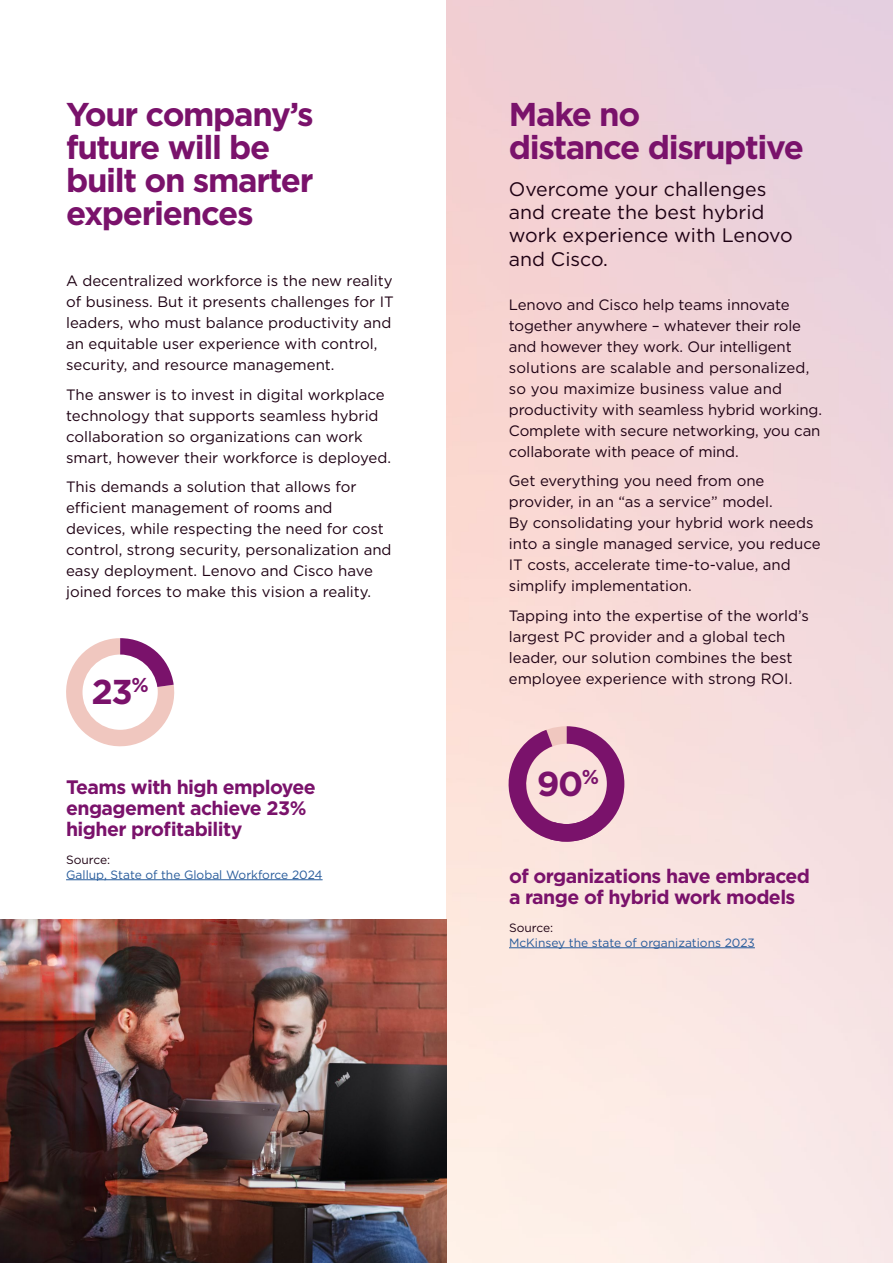
<style>
.page{position:relative;width:893px;height:1263px;background:#fff}
.page>*{position:absolute;margin:0;border:0;box-sizing:border-box;transform-origin:0 0}
.t1{font:700 34.5px "Gotham";color:#7a126b}
.t2{font:700 33px/33px "Gotham";letter-spacing:-.04em;color:#7a126b}
.t3{font:700 19.5px/21px "Gotham";letter-spacing:-.03em;color:#7a126b}
.t4{font:19.5px/23.4px "Gotham";color:#1e0113}
.t5{font:15px/21px "Gotham";color:#1e0113}
.t6{font:12px "Gotham";color:#275b9b}
.t7{font:12px "Gotham";color:#1e0113}
</style>
<div class="page">
<img style="left:446px;top:0;width:447px;height:1263px">
<hr style="left:66px;top:879px;width:257px;height:1px;background:#275b9b">
<svg style="left:66px;top:638px;width:109px;height:109px"></svg>
<img style="left:0;top:919px;width:446px;height:344px">
<hr style="left:509px;top:947px;width:246px;height:1px;background:#275b9b">
<svg style="left:501px;top:726px;width:123px;height:123px;background:#cf9bb4"></svg>
<h2 class="t2" style="left:66px;top:97px;width:249px">Your company’s future will be built on smarter experiences</h2>
<p class="t5" style="left:66px;top:270px;width:329px">A decentralized workforce is the new reality of business. But it presents challenges for IT leaders, who must balance productivity and an equitable user experience with control, security, and resource management.</p>
<p class="t5" style="left:66px;top:384px;width:326px">The answer is to invest in digital workplace technology that supports seamless hybrid collaboration so organizations can work smart, however their workforce is deployed.</p>
<p class="t5" style="left:66px;top:476px;width:327px">This demands a solution that allows for efficient management of rooms and devices, while respecting the need for cost control, strong security, personalization and easy deployment. Lenovo and Cisco have joined forces to make this vision a reality.</p>
<h1 class="t1" style="left:91px;top:669px;width:59px">23<sup>%</sup></h1>
<h3 class="t3" style="left:66px;top:776px;width:251px">Teams with high employee engagement achieve 23% higher profitability</h3>
<p class="t7" style="left:66px;top:852px;width:46px">Source:</p>
<p class="t6" style="left:66px;top:867px;width:258px">Gallup, State of the Global Workforce 2024</p>
<h2 class="t2" style="left:509px;top:97px;width:297px">Make no<br>distance disruptive</h2>
<h3 class="t4" style="left:509px;top:177px;width:285px">Overcome your challenges and create the best hybrid work experience with Lenovo and Cisco.</h3>
<p class="t5" style="left:509px;top:294px;width:315px">Lenovo and Cisco help teams innovate together anywhere – whatever their role and however they work. Our intelligent solutions are scalable and personalized, so you maximize business value and productivity with seamless hybrid working.<br>Complete with secure networking, you can collaborate with peace of mind.</p>
<p class="t5" style="left:509px;top:470px;width:313px">Get everything you need from one provider, in an “as a service” model.<br>By consolidating your hybrid work needs into a single managed service, you reduce IT costs, accelerate time-to-value, and simplify implementation.</p>
<p class="t5" style="left:509px;top:605px;width:302px">Tapping into the expertise of the world’s largest PC provider and a global tech leader, our solution combines the best employee experience with strong ROI.</p>
<h1 class="t1" style="left:537px;top:760px;width:64px">90<sup>%</sup></h1>
<h3 class="t3" style="left:509px;top:865px;width:303px">of organizations have embraced a range of hybrid work models</h3>
<p class="t7" style="left:509px;top:920px;width:46px">Source:</p>
<p class="t6" style="left:509px;top:935px;width:247px">McKinsey the state of organizations 2023</p>
</div>
